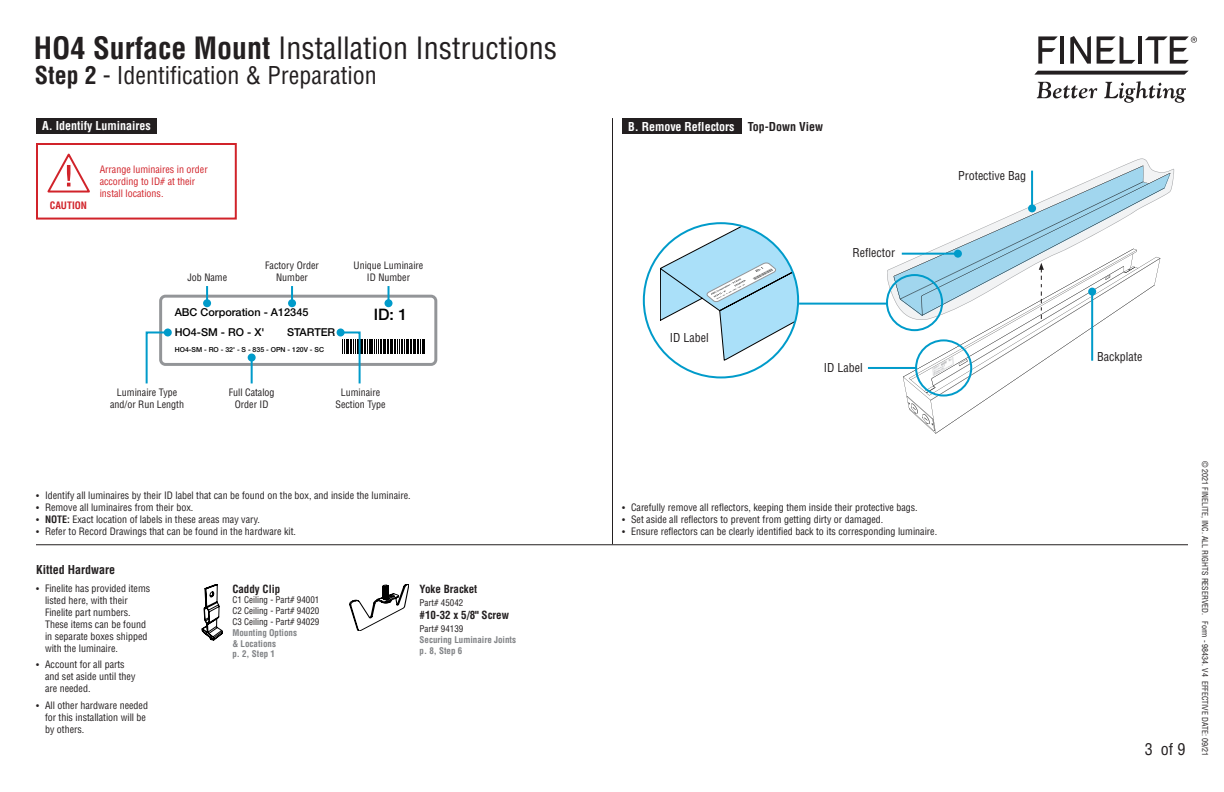
<style>
.page{position:relative;width:1224px;height:792px;background:#fff}
.page>*{position:absolute;margin:0;border:0;box-sizing:border-box;transform-origin:0 0}
.t1{font:condensed 30px "Helvetica";color:#231f20}
.t2{font:condensed 24px "Helvetica";color:#231f20}
.t3{font:condensed 16px "Helvetica";color:#231f20}
.t4{font:500 15.8px "Helvetica Neue";color:#000}
.t5{font:condensed 12px "Helvetica";color:#231f20}
.t6{font:700 condensed 12px "Helvetica";color:#fff}
.t7{font:700 condensed 12px "Helvetica";color:#231f20}
.t8{font:700 condensed 11px "Helvetica";color:#231f20}
.t9{font:500 10.9px "Helvetica Neue";color:#000}
.t10{font:condensed 10px/12px "Helvetica";color:#231f20;text-align:center}
.Bottom_-_Note{font:condensed 10px/12px "Helvetica";color:#d1232a}
.Bottom_-_Note-2{font:700 condensed 10px "Helvetica";color:#d1232a}
.t11{font:condensed 9px "Helvetica";color:#231f20}
.t12{font:700 condensed 9px "Helvetica";color:#808285}
.t13{font:condensed 8px "Helvetica";color:#231f20}
.t14{font:500 6.9px "Helvetica Neue";color:#000}
.s1{font-weight:700}
.s2{font-size:9px}
</style>
<div class="page">
<svg style="left:1034px;top:71px;width:155px;height:4px"></svg>
<svg style="left:1038px;top:36px;width:20px;height:28px"></svg>
<hr style="left:1060px;top:36px;width:4px;height:28px;background:#231f20">
<svg style="left:1070px;top:36px;width:21px;height:28px"></svg>
<svg style="left:1097px;top:36px;width:38px;height:28px"></svg>
<hr style="left:1138px;top:36px;width:4px;height:28px;background:#231f20">
<svg style="left:1145px;top:36px;width:52px;height:28px"></svg>
<svg style="left:1037px;top:82px;width:60px;height:16px"></svg>
<svg style="left:1104px;top:81px;width:82px;height:22px"></svg>
<svg style="left:887px;top:159px;width:287px;height:161px"></svg>
<div style="left:159px;top:295px;width:278px;height:71px;border:3px solid #939598;border-radius:5px"></div>
<svg style="left:350px;top:584px;width:59px;height:47px"></svg>
<svg style="left:660px;top:223px;width:138px;height:138px"></svg>
<div style="left:36px;top:118px;width:120px;height:15px;background:#231f20"></div>
<div style="left:622px;top:119px;width:119px;height:15px;background:#231f20"></div>
<svg style="left:894px;top:166px;width:277px;height:265px"></svg>
<hr style="left:612px;top:118px;width:1px;height:426px;background:#231f20">
<div style="left:886px;top:274px;width:57px;height:57px;border:2px solid #009bca;border-radius:50%"></div>
<div style="left:915px;top:339px;width:57px;height:58px;border:2px solid #009bca;border-radius:50%"></div>
<hr style="left:868px;top:367px;width:48px;height:2px;background:#009bca">
<hr style="left:799px;top:303px;width:88px;height:2px;background:#009bca">
<hr style="left:36px;top:544px;width:1152px;height:1px;background:#231f20">
<hr style="left:902px;top:253px;width:56px;height:2px;background:#009bca">
<div style="left:954px;top:250px;width:8px;height:8px;background:#009bca;border-radius:50%"></div>
<svg style="left:202px;top:584px;width:20px;height:56px"></svg>
<hr style="left:1031px;top:171px;width:2px;height:37px;background:#009bca">
<div style="left:1028px;top:204px;width:8px;height:8px;background:#009bca;border-radius:50%"></div>
<svg style="left:291px;top:286px;width:2px;height:13px"></svg>
<div style="left:288px;top:299px;width:8px;height:8px;background:#009bca;border-radius:50%"></div>
<svg style="left:206px;top:286px;width:2px;height:13px"></svg>
<div style="left:203px;top:299px;width:8px;height:8px;background:#009bca;border-radius:50%"></div>
<svg style="left:388px;top:286px;width:2px;height:13px"></svg>
<div style="left:385px;top:299px;width:8px;height:8px;background:#009bca;border-radius:50%"></div>
<hr style="left:251px;top:358px;width:2px;height:25px;background:#009bca">
<div style="left:248px;top:354px;width:8px;height:8px;background:#009bca;border-radius:50%"></div>
<svg style="left:339px;top:331px;width:86px;height:53px"></svg>
<div style="left:337px;top:328px;width:8px;height:8px;background:#009bca;border-radius:50%"></div>
<svg style="left:145px;top:330px;width:25px;height:54px"></svg>
<div style="left:164px;top:328px;width:8px;height:8px;background:#009bca;border-radius:50%"></div>
<div style="left:36px;top:143px;width:201px;height:77px;border:2px solid #d1232a"></div>
<svg style="left:47px;top:153px;width:43px;height:40px"></svg>
<h1 class="t1" style="left:34px;top:29px;width:525px"><span class="s1">HO4 Surface Mount</span> Installation Instructions</h1>
<p class="t2" style="left:35px;top:60px;width:343px"><span class="s1">Step 2</span> - Identification &amp; Preparation</p>
<p class="t6" style="left:42px;top:118px;width:110px">A. Identify Luminaires</p>
<p class="t6" style="left:628px;top:119px;width:108px">B. Remove Reflectors</p>
<p class="Bottom_-_Note-2" style="left:50px;top:199px;width:39px">CAUTION</p>
<p class="Bottom_-_Note" style="left:100px;top:163px;width:110px">Arrange luminaires in order according to ID# at their install locations.</p>
<p class="t7" style="left:748px;top:119px;width:77px">Top-Down View</p>
<p class="t10" style="left:265px;top:259px;width:55px">Factory Order</p>
<p class="t10" style="left:187px;top:271px;width:41px">Job Name</p>
<p class="t10" style="left:276px;top:271px;width:33px">Number</p>
<p class="t9" style="left:175px;top:304px;width:135px">ABC Corporation - A12345</p>
<p class="t14" style="left:175px;top:344px;width:151px">HO4-SM - RO - 32' - S - 835 - OPN - 120V - SC</p>
<p class="t9" style="left:287px;top:323px;width:50px">STARTER</p>
<p class="t9" style="left:175px;top:323px;width:91px">HO4-SM - RO - X'</p>
<p class="t10" style="left:354px;top:259px;width:71px">Unique Luminaire</p>
<p class="t10" style="left:367px;top:271px;width:45px">ID Number</p>
<p class="t4" style="left:374px;top:302px;width:35px">ID: 1</p>
<p class="t10" style="left:110px;top:386px;width:75px">Luminaire Type and/or Run Length</p>
<p class="t10" style="left:229px;top:386px;width:47px">Full Catalog<br>Order ID</p>
<p class="t10" style="left:335px;top:386px;width:52px">Luminaire<br>Section Type</p>
<p class="t5" style="left:670px;top:330px;width:40px">ID Label</p>
<p class="t5" style="left:852px;top:246px;width:44px">Reflector</p>
<p class="t5" style="left:824px;top:361px;width:40px">ID Label</p>
<p class="t5" style="left:958px;top:168px;width:70px">Protective Bag</p>
<p class="t10" style="left:36px;top:490px;width:376px"><span class="s2">•</span> Identify all luminaires by their ID label that can be found on the box, and inside the luminaire.</p>
<p class="t10" style="left:36px;top:502px;width:159px"><span class="s2">•</span> Remove all luminaires from their box.</p>
<p class="t10" style="left:36px;top:514px;width:226px"><span class="s2">•</span> <span class="s1">NOTE:</span> Exact location of labels in these areas may vary.</p>
<p class="t10" style="left:36px;top:526px;width:262px"><span class="s2">•</span> Refer to Record Drawings that can be found in the hardware kit.</p>
<p class="t7" style="left:36px;top:562px;width:81px">Kitted Hardware</p>
<p class="t10" style="left:45px;top:582px;width:107px;text-align:left;text-indent:-9px"><span class="s2">•</span> Finelite has provided items listed here, with their<br>Finelite part numbers.<br>These items can be found in separate boxes shipped with the luminaire.</p>
<p class="t10" style="left:45px;top:659px;width:92px;text-align:left;text-indent:-9px"><span class="s2">•</span> Account for all parts and set aside until they are needed.</p>
<p class="t10" style="left:45px;top:699px;width:105px;text-align:left;text-indent:-9px"><span class="s2">•</span> All other hardware needed for this installation will be by others.</p>
<p class="t8" style="left:232px;top:582px;width:49px">Caddy Clip</p>
<p class="t11" style="left:232px;top:594px;width:88px">C1 Ceiling - Part# 94001</p>
<p class="t11" style="left:232px;top:605px;width:88px">C2 Ceiling - Part# 94020</p>
<p class="t11" style="left:232px;top:616px;width:88px">C3 Ceiling - Part# 94029</p>
<p class="t12" style="left:232px;top:627px;width:66px">Mounting Options</p>
<p class="t12" style="left:232px;top:638px;width:45px">&amp; Locations</p>
<p class="t12" style="left:232px;top:648px;width:44px">p. 2, Step 1</p>
<p class="t8" style="left:420px;top:582px;width:59px">Yoke Bracket</p>
<p class="t11" style="left:420px;top:597px;width:45px">Part# 45042</p>
<p class="t8" style="left:420px;top:608px;width:91px">#10-32 x 5/8" Screw</p>
<p class="t11" style="left:420px;top:623px;width:45px">Part# 94139</p>
<p class="t12" style="left:420px;top:634px;width:98px">Securing Luminaire Joints</p>
<p class="t12" style="left:420px;top:645px;width:44px">p. 8, Step 6</p>
<p class="t10" style="left:622px;top:502px;width:297px"><span class="s2">•</span> Carefully remove all reflectors, keeping them inside their protective bags.</p>
<p class="t10" style="left:622px;top:514px;width:263px"><span class="s2">•</span> Set aside all reflectors to prevent from getting dirty or damaged.</p>
<p class="t10" style="left:622px;top:526px;width:317px"><span class="s2">•</span> Ensure reflectors can be clearly identified back to its corresponding luminaire.</p>
<p class="t5" style="left:1097px;top:349px;width:47px">Backplate</p>
<h3 class="t3" style="left:1145px;top:739px;width:42px">3 of 9</h3>
<p class="t13" style="left:1210px;top:461px;width:297px;rotate:90deg">© 2021 FINELITE, INC. ALL RIGHTS RESERVED. Form - 98434. V4 EFFECTIVE DATE: 09/21</p>
</div>
